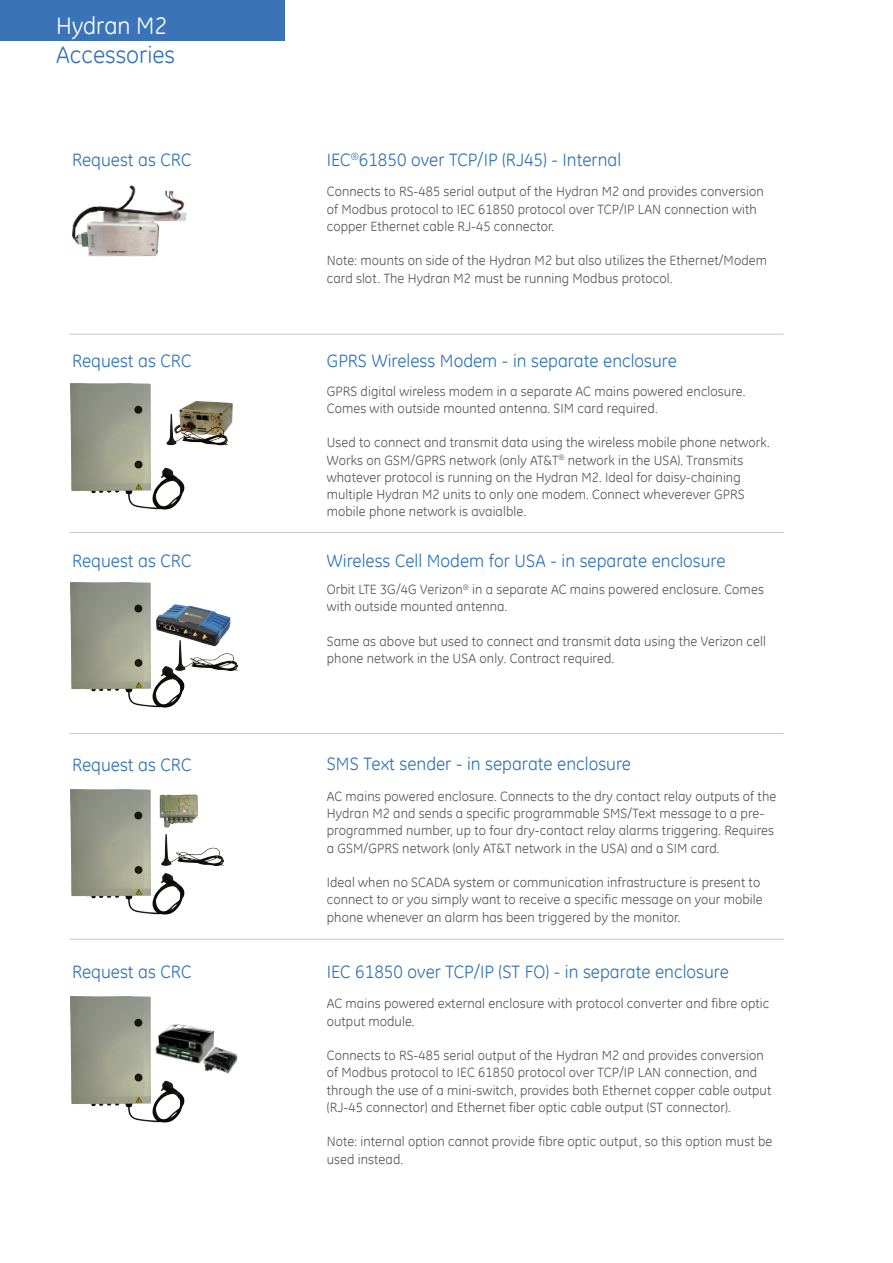
<style>
.page{position:relative;width:893px;height:1263px;background:#fff}
.page>*{position:absolute;margin:0;border:0;box-sizing:border-box;transform-origin:0 0}
.t1{font:24px "GE Inspira";color:#3973b8}
.t2{font:24px "GE Inspira";color:#fff}
.t3{font:18px "GE Inspira";color:#3073ba}
.t4{font:13.5px/17.2px "GE Inspira";letter-spacing:.005em;color:#57585a}
</style>
<div class="page">
<img style="left:71px;top:997px;width:114px;height:126px">
<img style="left:152px;top:1021px;width:86px;height:54px">
<img style="left:71px;top:384px;width:114px;height:126px">
<img style="left:166px;top:396px;width:67px;height:53px">
<img style="left:72px;top:185px;width:115px;height:72px">
<hr style="left:70px;top:733px;width:714px;height:1px;background:#c0c0c0">
<hr style="left:70px;top:532px;width:714px;height:1px;background:#c0c0c0">
<hr style="left:70px;top:334px;width:714px;height:1px;background:#c0c0c0">
<div style="left:0;top:0;width:284px;height:40px;background:#3a73b8"></div>
<hr style="left:70px;top:939px;width:714px;height:1px;background:#c0c0c0">
<img style="left:71px;top:582px;width:114px;height:126px">
<img style="left:152px;top:596px;width:79px;height:56px">
<img style="left:175px;top:640px;width:63px;height:31px">
<img style="left:71px;top:789px;width:114px;height:126px">
<img style="left:157px;top:791px;width:41px;height:38px">
<img style="left:161px;top:835px;width:62px;height:30px">
<h1 class="t2" style="left:56px;top:10px;width:112px">Hydran M2</h1>
<h1 class="t1" style="left:56px;top:39px;width:120px">Accessories</h1>
<h2 class="t3" style="left:72px;top:148px;width:121px">Request as CRC</h2>
<h2 class="t3" style="left:327px;top:148px;width:296px">IEC<sup>®</sup>61850 over TCP/IP (RJ45) - Internal</h2>
<p class="t4" style="left:327px;top:183px;width:438px">Connects to RS-485 serial output of the Hydran M2 and provides conversion of Modbus protocol to IEC 61850 protocol over TCP/IP LAN connection with copper Ethernet cable RJ-45 connector.</p>
<p class="t4" style="left:327px;top:252px;width:442px">Note: mounts on side of the Hydran M2 but also utilizes the Ethernet/Modem card slot. The Hydran M2 must be running Modbus protocol.</p>
<h2 class="t3" style="left:72px;top:349px;width:121px">Request as CRC</h2>
<h2 class="t3" style="left:327px;top:349px;width:352px">GPRS Wireless Modem - in separate enclosure</h2>
<p class="t4" style="left:327px;top:382px;width:420px">GPRS digital wireless modem in a separate AC mains powered enclosure.<br>Comes with outside mounted antenna. SIM card required.</p>
<p class="t4" style="left:327px;top:434px;width:445px">Used to connect and transmit data using the wireless mobile phone network.<br>Works on GSM/GPRS network (only AT&amp;T<sup>®</sup> network in the USA). Transmits whatever protocol is running on the Hydran M2. Ideal for daisy-chaining multiple Hydran M2 units to only one modem. Connect wheverever GPRS mobile phone network is avaialble.</p>
<h2 class="t3" style="left:72px;top:549px;width:121px">Request as CRC</h2>
<h2 class="t3" style="left:327px;top:549px;width:400px">Wireless Cell Modem for USA - in separate enclosure</h2>
<p class="t4" style="left:327px;top:581px;width:439px">Orbit LTE 3G/4G Verizon<sup>®</sup> in a separate AC mains powered enclosure. Comes with outside mounted antenna.</p>
<p class="t4" style="left:327px;top:632px;width:441px">Same as above but used to connect and transmit data using the Verizon cell phone network in the USA only. Contract required.</p>
<h2 class="t3" style="left:72px;top:753px;width:121px">Request as CRC</h2>
<h2 class="t3" style="left:327px;top:753px;width:306px">SMS Text sender - in separate enclosure</h2>
<p class="t4" style="left:327px;top:787px;width:451px">AC mains powered enclosure. Connects to the dry contact relay outputs of the Hydran M2 and sends a specific programmable SMS/Text message to a pre&shy;programmed number, up to four dry-contact relay alarms triggering. Requires a GSM/GPRS network (only AT&amp;T network in the USA) and a SIM card.</p>
<p class="t4" style="left:327px;top:873px;width:437px">Ideal when no SCADA system or communication infrastructure is present to connect to or you simply want to receive a specific message on your mobile phone whenever an alarm has been triggered by the monitor.</p>
<h2 class="t3" style="left:72px;top:960px;width:121px">Request as CRC</h2>
<h2 class="t3" style="left:327px;top:960px;width:404px">IEC 61850 over TCP/IP (ST FO) - in separate enclosure</h2>
<p class="t4" style="left:327px;top:995px;width:444px">AC mains powered external enclosure with protocol converter and fibre optic output module.</p>
<p class="t4" style="left:327px;top:1046px;width:446px">Connects to RS-485 serial output of the Hydran M2 and provides conversion of Modbus protocol to IEC 61850 protocol over TCP/IP LAN connection, and through the use of a mini-switch, provides both Ethernet copper cable output (RJ-45 connector) and Ethernet fiber optic cable output (ST connector).</p>
<p class="t4" style="left:327px;top:1133px;width:447px">Note: internal option cannot provide fibre optic output, so this option must be used instead.</p>
</div>
